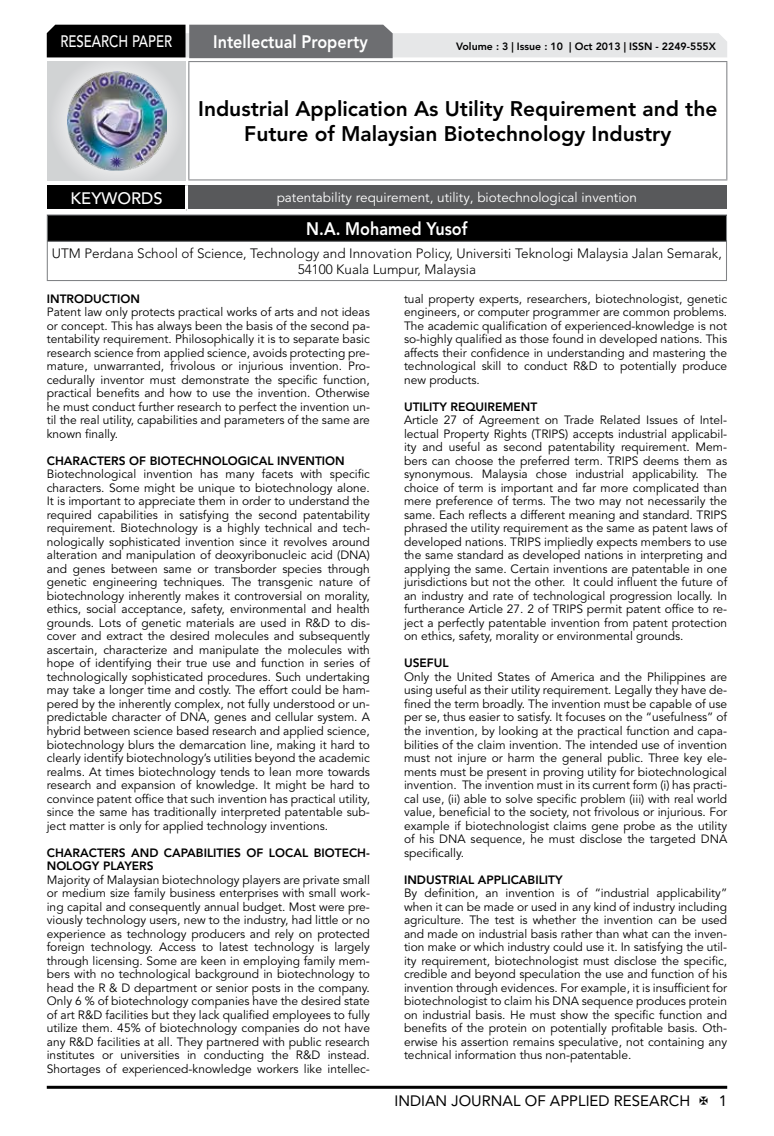
<style>
.page{position:relative;width:774px;height:1136px;background:#fff}
.page>*{position:absolute;margin:0;border:0;box-sizing:border-box;transform-origin:0 0}
.t1{font:800 21px/25.2px "Avenir LT Std";color:#000;text-align:center}
.t2{font:800 18px "Avenir LT Std";color:#fff;scale:.9 1}
.t3{font:500 16.5px "Avenir LT Std";color:#fff;scale:.8 1}
.t4{font:500 16.5px "Avenir LT Std";color:#fff}
.t5{font:15px "Avenir LT Std";color:#000}
.t6{font:300 13.5px/16.2px "Avenir LT Std";color:#000;text-align:center}
.t7{font:13.5px "Avenir LT Std";color:#fff}
.t8{font:12px/13.5px "Avenir LT Std";color:#000;text-align:justify}
.t9{font:800 12px/13.5px "Avenir LT Std";color:#000}
.t10{font:800 10.5px "Avenir LT Std";color:#000}
</style>
<div class="page">
<hr style="left:47px;top:1085px;width:680px;height:3px;background:#000">
<div style="left:48px;top:62px;width:137px;height:118px;background:linear-gradient(to right,#d9dadb,#d9dadb)"></div>
<img style="left:68px;top:71px;width:99px;height:100px">
<svg style="left:47px;top:25px;width:680px;height:33px;background:#979899"></svg>
<hr style="left:188px;top:61px;width:539px;height:1px;background:#808285">
<hr style="left:188px;top:62px;width:1px;height:117px;background:#808285">
<hr style="left:726px;top:62px;width:1px;height:117px;background:#808285">
<hr style="left:188px;top:179px;width:539px;height:1px;background:#808285">
<div style="left:47px;top:215px;width:679px;height:26px;background:#000"></div>
<hr style="left:47px;top:214px;width:680px;height:1px;background:#808285">
<svg style="left:47px;top:215px;width:1px;height:26px"></svg>
<svg style="left:726px;top:215px;width:1px;height:26px"></svg>
<hr style="left:47px;top:241px;width:680px;height:1px;background:#808285">
<hr style="left:47px;top:242px;width:1px;height:38px;background:#808285">
<hr style="left:726px;top:242px;width:1px;height:38px;background:#808285">
<hr style="left:47px;top:280px;width:680px;height:1px;background:#808285">
<div style="left:47px;top:185px;width:139px;height:25px;background:#000"></div>
<div style="left:186px;top:185px;width:541px;height:25px;background:#58595b"></div>
<hr style="left:185px;top:185px;width:3px;height:24px;background:#fff">
<hr style="left:47px;top:209px;width:139px;height:3px;background:#fff">
<hr style="left:186px;top:209px;width:541px;height:3px;background:#fff">
<h3 class="t3" style="left:60px;top:32px;width:139px">RESEARCH PAPER</h3>
<h2 class="t2" style="left:213px;top:31px;width:173px">Intellectual Property</h2>
<p class="t10" style="left:456px;top:41px;width:261px">Volume : 3 | Issue : 10 | Oct 2013 | ISSN - 2249-555X</p>
<h1 class="t1" style="left:198px;top:96px;width:521px">Industrial Application As Utility Requirement and the<br>Future of Malaysian Biotechnology Industry</h1>
<h3 class="t4" style="left:71px;top:189px;width:94px">KEYWORDS</h3>
<p class="t7" style="left:277px;top:189px;width:362px">patentability requirement, utility, biotechnological invention</p>
<h2 class="t2" style="left:306px;top:218px;width:181px">N.A. Mohamed Yusof</h2>
<p class="t6" style="left:52px;top:245px;width:671px">UTM Perdana School of Science, Technology and Innovation Policy, Universiti Teknologi Malaysia Jalan Semarak,<br>54100 Kuala Lumpur, Malaysia</p>
<p class="t9" style="left:47px;top:292px;width:95px">INTRODUCTION</p>
<p class="t8" style="left:47px;top:305px;width:325px">Patent law only protects practical works of arts and not ideas or concept. This has always been the basis of the second pa&shy;tentability requirement. Philosophically it is to separate basic research science from applied science, avoids protecting pre&shy;mature, unwarranted, frivolous or injurious invention. Pro&shy;cedurally inventor must demonstrate the specific function, practical benefits and how to use the invention. Otherwise he must conduct further research to perfect the invention un&shy;til the real utility, capabilities and parameters of the same are known finally.</p>
<p class="t9" style="left:47px;top:454px;width:299px">CHARACTERS OF BIOTECHNOLOGICAL INVENTION</p>
<p class="t8" style="left:47px;top:467px;width:325px">Biotechnological invention has many facets with specific characters. Some might be unique to biotechnology alone.<br>It is important to appreciate them in order to understand the required capabilities in satisfying the second patentability requirement. Biotechnology is a highly technical and tech&shy;nologically sophisticated invention since it revolves around alteration and manipulation of deoxyribonucleic acid (DNA) and genes between same or transborder species through genetic engineering techniques. The transgenic nature of biotechnology inherently makes it controversial on morality, ethics, social acceptance, safety, environmental and health grounds. Lots of genetic materials are used in R&amp;D to dis&shy;cover and extract the desired molecules and subsequently ascertain, characterize and manipulate the molecules with hope of identifying their true use and function in series of technologically sophisticated procedures. Such undertaking may take a longer time and costly. The effort could be ham&shy;pered by the inherently complex, not fully understood or un&shy;predictable character of DNA, genes and cellular system. A hybrid between science based research and applied science, biotechnology blurs the demarcation line, making it hard to clearly identify biotechnology’s utilities beyond the academic realms. At times biotechnology tends to lean more towards research and expansion of knowledge. It might be hard to convince patent office that such invention has practical utility, since the same has traditionally interpreted patentable sub&shy;ject matter is only for applied technology inventions.</p>
<p class="t9" style="left:47px;top:845px;width:325px">CHARACTERS AND CAPABILITIES OF LOCAL BIOTECH-<br>NOLOGY PLAYERS</p>
<p class="t8" style="left:47px;top:872px;width:325px">Majority of Malaysian biotechnology players are private small or medium size family business enterprises with small work&shy;ing capital and consequently annual budget. Most were pre&shy;viously technology users, new to the industry, had little or no experience as technology producers and rely on protected foreign technology. Access to latest technology is largely through licensing. Some are keen in employing family mem&shy;bers with no technological background in biotechnology to head the R &amp; D department or senior posts in the company.<br>Only 6 % of biotechnology companies have the desired state of art R&amp;D facilities but they lack qualified employees to fully utilize them. 45% of biotechnology companies do not have any R&amp;D facilities at all. They partnered with public research institutes or universities in conducting the R&amp;D instead.<br>Shortages of experienced-knowledge workers like intellec-</p>
<p class="t8" style="left:404px;top:292px;width:325px">tual property experts, researchers, biotechnologist, genetic engineers, or computer programmer are common problems.<br>The academic qualification of experienced-knowledge is not so-highly qualified as those found in developed nations. This affects their confidence in understanding and mastering the technological skill to conduct R&amp;D to potentially produce new products.</p>
<p class="t9" style="left:404px;top:400px;width:135px">UTILITY REQUIREMENT</p>
<p class="t8" style="left:404px;top:413px;width:325px">Article 27 of Agreement on Trade Related Issues of Intel&shy;lectual Property Rights (TRIPS) accepts industrial applicabil&shy;ity and useful as second patentability requirement. Mem&shy;bers can choose the preferred term. TRIPS deems them as synonymous. Malaysia chose industrial applicability. The choice of term is important and far more complicated than mere preference of terms. The two may not necessarily the same. Each reflects a different meaning and standard. TRIPS phrased the utility requirement as the same as patent laws of developed nations. TRIPS impliedly expects members to use the same standard as developed nations in interpreting and applying the same. Certain inventions are patentable in one jurisdictions but not the other. It could influent the future of an industry and rate of technological progression locally. In furtherance Article 27. 2 of TRIPS permit patent office to re&shy;ject a perfectly patentable invention from patent protection on ethics, safety, morality or environmental grounds.</p>
<p class="t9" style="left:404px;top:656px;width:46px">USEFUL</p>
<p class="t8" style="left:404px;top:670px;width:325px">Only the United States of America and the Philippines are using useful as their utility requirement. Legally they have de&shy;fined the term broadly. The invention must be capable of use per se, thus easier to satisfy. It focuses on the “usefulness” of the invention, by looking at the practical function and capa&shy;bilities of the claim invention. The intended use of invention must not injure or harm the general public. Three key ele&shy;ments must be present in proving utility for biotechnological invention. The invention must in its current form (i) has practi&shy;cal use, (ii) able to solve specific problem (iii) with real world value, beneficial to the society, not frivolous or injurious. For example if biotechnologist claims gene probe as the utility of his DNA sequence, he must disclose the targeted DNA specifically.</p>
<p class="t9" style="left:404px;top:872px;width:160px">INDUSTRIAL APPLICABILITY</p>
<p class="t8" style="left:404px;top:886px;width:325px">By definition, an invention is of “industrial applicability” when it can be made or used in any kind of industry including agriculture. The test is whether the invention can be used and made on industrial basis rather than what can the inven&shy;tion make or which industry could use it. In satisfying the util&shy;ity requirement, biotechnologist must disclose the specific, credible and beyond speculation the use and function of his invention through evidences. For example, it is insufficient for biotechnologist to claim his DNA sequence produces protein on industrial basis. He must show the specific function and benefits of the protein on potentially profitable basis. Oth&shy;erwise his assertion remains speculative, not containing any technical information thus non-patentable.</p>
<p class="t5" style="left:394px;top:1091px;width:297px">INDIAN JOURNAL OF APPLIED RESEARCH</p>
<p class="t5" style="left:719px;top:1091px;width:10px">1</p>
</div>
